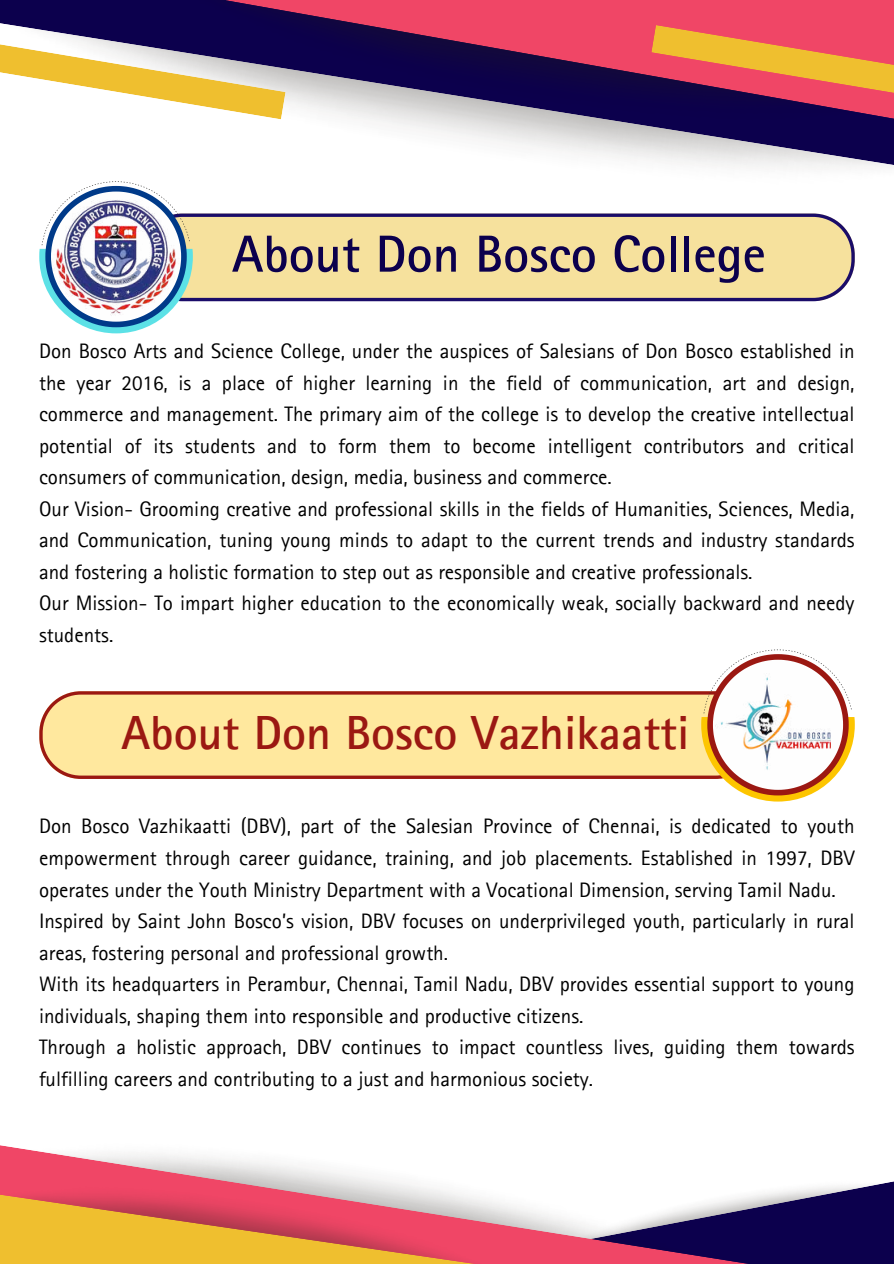
<style>
.page{position:relative;width:894px;height:1264px;background:#fff}
.page>*{position:absolute;margin:0;border:0;box-sizing:border-box;transform-origin:0 0}
.t1{font:700 52.2px "Rotis Sans Serif Pro";color:#0c004d}
.t2{font:700 48px "Rotis Sans Serif Pro";color:#9b1812}
.t3{font:21px/31.5px "Rotis Sans Serif Pro";color:#000}
</style>
<div class="page">
<svg style="left:192px;top:254px;width:662px;height:47px;background:#e6d29a"></svg>
<svg style="left:39px;top:691px;width:662px;height:88px;background:#f7d794"></svg>
<svg style="left:39px;top:254px;width:153px;height:79px"></svg>
<svg style="left:701px;top:649px;width:153px;height:152px"></svg>
<img style="left:715px;top:673px;width:115px;height:104px">
<img style="left:39px;top:181px;width:816px;height:73px">
<svg style="left:0;top:0;width:127px;height:34px;background:#20155b"></svg>
<img style="left:127px;top:0;width:766px;height:168px">
<svg style="left:225px;top:0;width:668px;height:123px;background:#8a426c"></svg>
<svg style="left:651px;top:25px;width:242px;height:86px;background:#c9614f"></svg>
<svg style="left:0;top:34px;width:285px;height:85px"></svg>
<svg style="left:827px;top:1181px;width:66px;height:82px;background:#1f145b"></svg>
<svg style="left:0;top:1145px;width:827px;height:118px"></svg>
<img style="left:0;top:1151px;width:557px;height:34px">
<svg style="left:0;top:1185px;width:637px;height:78px;background:#e89170"></svg>
<img style="left:53px;top:194px;width:127px;height:127px">
<h1 class="t1" style="left:232px;top:235px;width:535px">About Don Bosco College</h1>
<p class="t3" style="left:39px;top:338px;width:816px">Don Bosco Arts and Science College, under the auspices of Salesians of Don Bosco established in the year 2016, is a place of higher learning in the field of communication, art and design, commerce and management. The primary aim of the college is to develop the creative intellectual potential of its students and to form them to become intelligent contributors and critical consumers of communication, design, media, business and commerce.<br>Our Vision- Grooming creative and professional skills in the fields of Humanities, Sciences, Media, and Communication, tuning young minds to adapt to the current trends and industry standards and fostering a holistic formation to step out as responsible and creative professionals.<br>Our Mission- To impart higher education to the economically weak, socially backward and needy students.</p>
<h2 class="t2" style="left:121px;top:715px;width:569px">About Don Bosco Vazhikaatti</h2>
<p class="t3" style="left:39px;top:813px;width:816px">Don Bosco Vazhikaatti (DBV), part of the Salesian Province of Chennai, is dedicated to youth empowerment through career guidance, training, and job placements. Established in 1997, DBV operates under the Youth Ministry Department with a Vocational Dimension, serving Tamil Nadu.<br>Inspired by Saint John Bosco’s vision, DBV focuses on underprivileged youth, particularly in rural areas, fostering personal and professional growth.<br>With its headquarters in Perambur, Chennai, Tamil Nadu, DBV provides essential support to young individuals, shaping them into responsible and productive citizens.<br>Through a holistic approach, DBV continues to impact countless lives, guiding them towards fulfilling careers and contributing to a just and harmonious society.</p>
</div>
